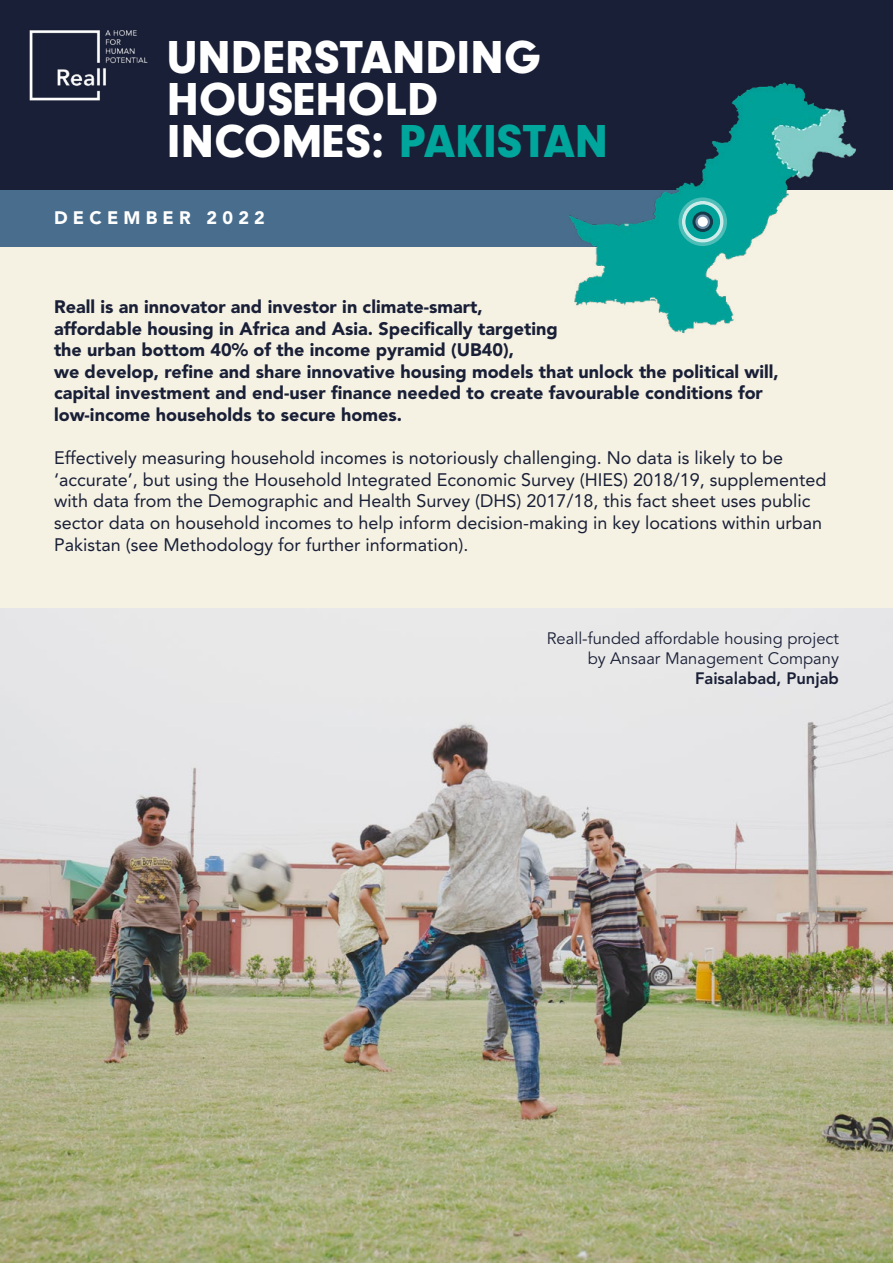
<style>
.page{position:relative;width:893px;height:1263px;background:#fff}
.page>*{position:absolute;margin:0;border:0;box-sizing:border-box;transform-origin:0 0}
.t1{font:900 48px/42px "Neuzeit Gro";color:#fff}
.t2{font:18px/21.6px "Avenir LT Std";color:#191f36}
.t3{font:900 18px/21.6px "Avenir LT Std";color:#191f36}
.t4{font:900 18px "Avenir LT Std";letter-spacing:.29em;color:#fff}
.t5{font:16.5px/19.8px "Avenir LT Std";color:#191f36;text-align:right}
.t6{font:800 16.5px "Avenir LT Std";color:#191f36}
.s1{color:#00a59b}
</style>
<div class="page">
<div style="left:0;top:184px;width:893px;height:477px;background:#f5f2e4"></div>
<div style="left:0;top:190px;width:716px;height:57px;background:#496e8d"></div>
<div style="left:0;top:0;width:893px;height:190px;background:#191f36"></div>
<img style="left:29px;top:30px;width:119px;height:71px">
<img style="left:568px;top:82px;width:288px;height:251px">
<div style="left:696px;top:215px;width:13px;height:13px;background:#fff;border-radius:50%"></div>
<div style="left:695px;top:214px;width:15px;height:15px;border:3px solid #6d8ba4;border-radius:50%"></div>
<div style="left:682px;top:201px;width:41px;height:42px;border:3px solid #fff;border-radius:50%"></div>
<div style="left:678px;top:197px;width:49px;height:49px;border:3px solid #fff;border-radius:50%"></div>
<div style="left:692px;top:212px;width:21px;height:20px;border:3px solid #191f36;border-radius:50%"></div>
<img style="left:0;top:608px;width:893px;height:655px">
<h1 class="t1" style="left:167px;top:36px;width:443px">UNDERSTANDING<br>HOUSEHOLD<br>INCOMES: <span class="s1">PAKISTAN</span></h1>
<p class="t4" style="left:54px;top:207px;width:212px">DECEMBER 2022</p>
<p class="t3" style="left:54px;top:296px;width:726px">Reall is an innovator and investor in climate-smart,<br>affordable housing in Africa and Asia. Specifically targeting<br>the urban bottom 40% of the income pyramid (UB40),<br>we develop, refine and share innovative housing models that unlock the political will, capital investment and end-user finance needed to create favourable conditions for low-income households to secure homes.</p>
<p class="t2" style="left:54px;top:447px;width:774px">Effectively measuring household incomes is notoriously challenging. No data is likely to be ‘accurate’, but using the Household Integrated Economic Survey (HIES) 2018/19, supplemented with data from the Demographic and Health Survey (DHS) 2017/18, this fact sheet uses public sector data on household incomes to help inform decision-making in key locations within urban Pakistan (see Methodology for further information).</p>
<p class="t5" style="left:547px;top:629px;width:294px">Reall-funded affordable housing project by Ansaar Management Company</p>
<p class="t6" style="left:695px;top:668px;width:145px">Faisalabad, Punjab</p>
</div>
